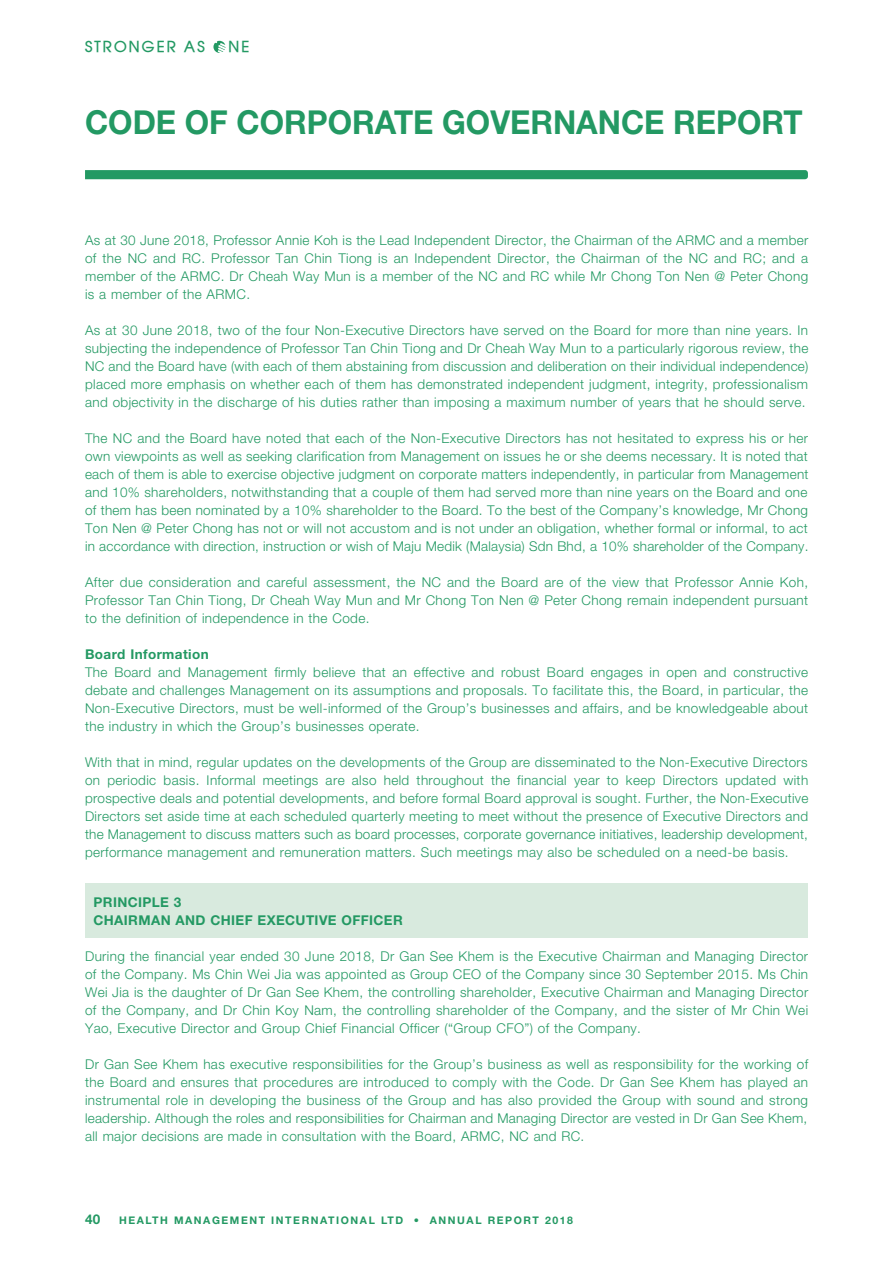
<style>
.page{position:relative;width:893px;height:1263px;background:#fff}
.page>*{position:absolute;margin:0;border:0;box-sizing:border-box;transform-origin:0 0}
.t1{font:700 33px "Helvetica Neue LT Std";color:#239963;scale:.95 1}
.t2{font:700 15px "Atilla";letter-spacing:.15em;color:#239963}
._00_E_Body_Text{font:300 13.5px/18px "Helvetica Neue LT Std";letter-spacing:.03em;color:#239963;text-align:justify}
._00_E_Body_Text-2{font:700 13.5px "Helvetica Neue LT Std";letter-spacing:.03em;color:#239963}
.t3{font:700 10.5px "Helvetica Neue LT Std";letter-spacing:.15em;color:#239963}
</style>
<div class="page">
<div style="left:85px;top:883px;width:723px;height:54px;background:#d8eade"></div>
<svg style="left:85px;top:170px;width:723px;height:9px;background:#259a64"></svg>
<svg style="left:213px;top:41px;width:13px;height:12px"></svg>
<p class="t2" style="left:85px;top:36px;width:121px">STRONGER AS</p>
<p class="t2" style="left:228px;top:36px;width:22px">NE</p>
<h1 class="t1" style="left:85px;top:102px;width:757px">CODE OF CORPORATE GOVERNANCE REPORT</h1>
<p class="_00_E_Body_Text" style="left:85px;top:231px;width:725px">As at 30 June 2018, Professor Annie Koh is the Lead Independent Director, the Chairman of the ARMC and a member of the NC and RC. Professor Tan Chin Tiong is an Independent Director, the Chairman of the NC and RC; and a member of the ARMC. Dr Cheah Way Mun is a member of the NC and RC while Mr Chong Ton Nen @ Peter Chong is a member of the ARMC.</p>
<p class="_00_E_Body_Text" style="left:85px;top:321px;width:725px">As at 30 June 2018, two of the four Non-Executive Directors have served on the Board for more than nine years. In subjecting the independence of Professor Tan Chin Tiong and Dr Cheah Way Mun to a particularly rigorous review, the NC and the Board have (with each of them abstaining from discussion and deliberation on their individual independence) placed more emphasis on whether each of them has demonstrated independent judgment, integrity, professionalism and objectivity in the discharge of his duties rather than imposing a maximum number of years that he should serve.</p>
<p class="_00_E_Body_Text" style="left:85px;top:429px;width:725px">The NC and the Board have noted that each of the Non-Executive Directors has not hesitated to express his or her own viewpoints as well as seeking clarification from Management on issues he or she deems necessary. It is noted that each of them is able to exercise objective judgment on corporate matters independently, in particular from Management and 10% shareholders, notwithstanding that a couple of them had served more than nine years on the Board and one of them has been nominated by a 10% shareholder to the Board. To the best of the Company’s knowledge, Mr Chong Ton Nen @ Peter Chong has not or will not accustom and is not under an obligation, whether formal or informal, to act in accordance with direction, instruction or wish of Maju Medik (Malaysia) Sdn Bhd, a 10% shareholder of the Company.</p>
<p class="_00_E_Body_Text" style="left:85px;top:573px;width:725px">After due consideration and careful assessment, the NC and the Board are of the view that Professor Annie Koh, Professor Tan Chin Tiong, Dr Cheah Way Mun and Mr Chong Ton Nen @ Peter Chong remain independent pursuant to the definition of independence in the Code.</p>
<p class="_00_E_Body_Text-2" style="left:85px;top:646px;width:125px">Board Information</p>
<p class="_00_E_Body_Text" style="left:85px;top:663px;width:725px">The Board and Management firmly believe that an effective and robust Board engages in open and constructive debate and challenges Management on its assumptions and proposals. To facilitate this, the Board, in particular, the Non-Executive Directors, must be well-informed of the Group’s businesses and affairs, and be knowledgeable about the industry in which the Group’s businesses operate.</p>
<p class="_00_E_Body_Text" style="left:85px;top:753px;width:725px">With that in mind, regular updates on the developments of the Group are disseminated to the Non-Executive Directors on periodic basis. Informal meetings are also held throughout the financial year to keep Directors updated with prospective deals and potential developments, and before formal Board approval is sought. Further, the Non-Executive Directors set aside time at each scheduled quarterly meeting to meet without the presence of Executive Directors and the Management to discuss matters such as board processes, corporate governance initiatives, leadership development, performance management and remuneration matters. Such meetings may also be scheduled on a need-be basis.</p>
<p class="_00_E_Body_Text-2" style="left:94px;top:893px;width:89px">PRINCIPLE 3</p>
<p class="_00_E_Body_Text-2" style="left:94px;top:911px;width:311px">CHAIRMAN AND CHIEF EXECUTIVE OFFICER</p>
<p class="_00_E_Body_Text" style="left:85px;top:946px;width:725px">During the financial year ended 30 June 2018, Dr Gan See Khem is the Executive Chairman and Managing Director of the Company. Ms Chin Wei Jia was appointed as Group CEO of the Company since 30 September 2015. Ms Chin Wei Jia is the daughter of Dr Gan See Khem, the controlling shareholder, Executive Chairman and Managing Director of the Company, and Dr Chin Koy Nam, the controlling shareholder of the Company, and the sister of Mr Chin Wei Yao, Executive Director and Group Chief Financial Officer (“Group CFO”) of the Company.</p>
<p class="_00_E_Body_Text" style="left:85px;top:1054px;width:725px">Dr Gan See Khem has executive responsibilities for the Group’s business as well as responsibility for the working of the Board and ensures that procedures are introduced to comply with the Code. Dr Gan See Khem has played an instrumental role in developing the business of the Group and has also provided the Group with sound and strong leadership. Although the roles and responsibilities for Chairman and Managing Director are vested in Dr Gan See Khem, all major decisions are made in consultation with the Board, ARMC, NC and RC.</p>
<p class="_00_E_Body_Text-2" style="left:85px;top:1211px;width:17px">40</p>
<p class="t3" style="left:119px;top:1213px;width:456px">HEALTH MANAGEMENT INTERNATIONAL LTD • ANNUAL REPORT 2018</p>
</div>
